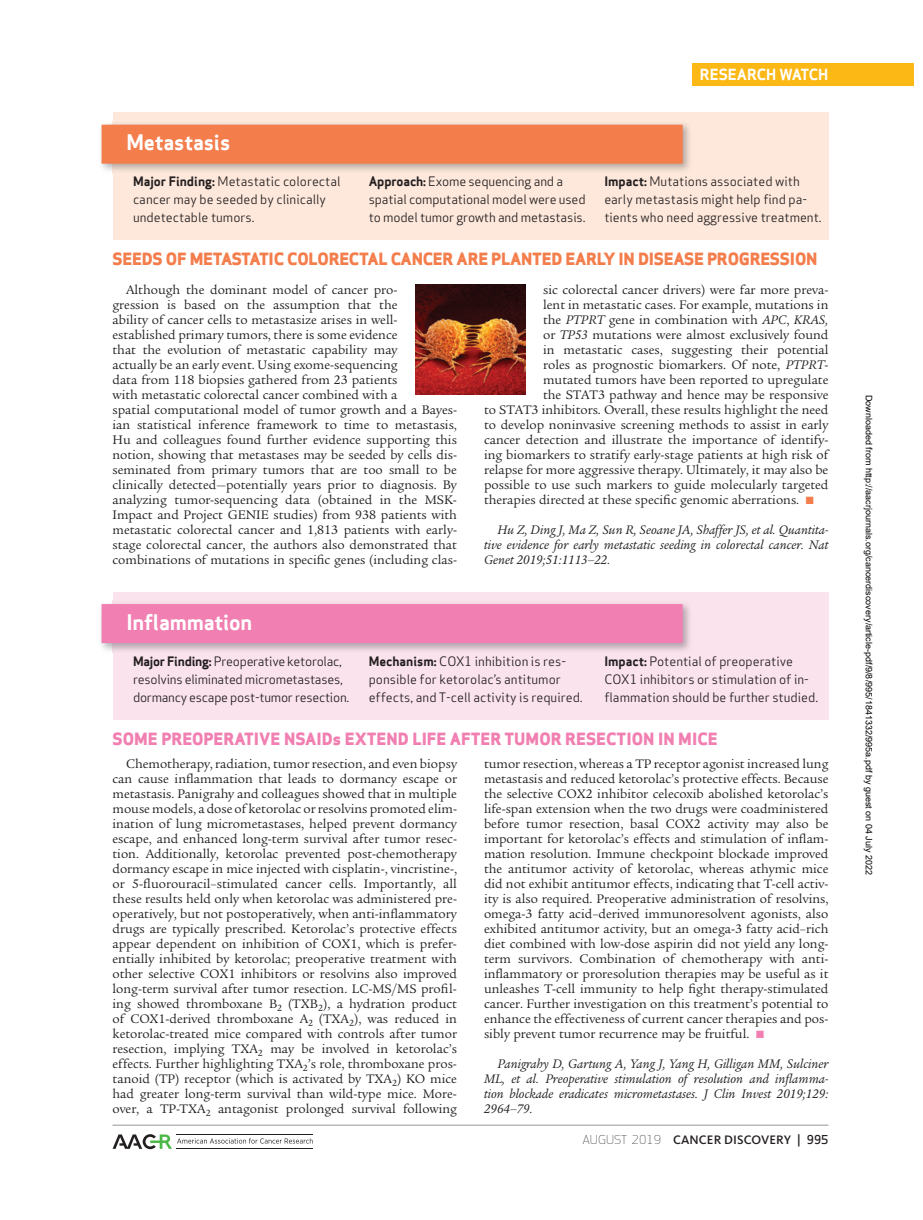
<style>
.page{position:relative;width:923px;height:1220px;background:#fff}
.page>*{position:absolute;margin:0;border:0;box-sizing:border-box;transform-origin:0 0}
.t1{font:700 21px "Apex Sans";letter-spacing:-.01em;color:#fff}
.t2{font:800 16.5px "Apex Sans";letter-spacing:-.015em;color:#f47d4c}
.t3{font:800 16.5px "Apex Sans";color:#f17fb1}
.t4{font:700 15px "Apex Sans";color:#fff}
.t5{font:13.5px/15px "Legacy Serif Std";color:#231f20;text-align:justify}
.t6{font:italic 13.5px/15px "Legacy Serif Std";color:#231f20;text-align:justify}
.t7{font:12.75px/18px "Apex Sans";color:#231f20}
.t8{font:12.75px/18px "Apex Sans";letter-spacing:-.02em;color:#231f20}
.t9{font:500 12.75px "Kievit OT";letter-spacing:.01em;color:#231f20}
.t10{font:9px "Arial";color:#000}
.s1{font-weight:700}
.s2{font-style:italic}
.s3{color:#f47d4c}
.s4{color:#f17fb1}
.s5{font-family:"Apex Sans";font-weight:300;font-size:12px}
.s6{font-family:"Apex Sans";font-size:12px}
</style>
<div class="page">
<div style="left:692px;top:63px;width:221px;height:23px;background:#fcb814"></div>
<hr style="left:112px;top:1124px;width:716px;height:1px;background:#939598">
<svg style="left:113px;top:1134px;width:200px;height:15px"></svg>
<hr style="left:177px;top:1134px;width:136px;height:1px;background:#231f20">
<hr style="left:177px;top:1148px;width:136px;height:1px;background:#231f20">
<div style="left:112px;top:592px;width:716px;height:128px;background:#fbe3ed"></div>
<img style="left:101px;top:604px;width:589px;height:47px">
<div style="left:102px;top:604px;width:580px;height:39px;background:#f17fb1"></div>
<div style="left:112px;top:112px;width:716px;height:128px;background:#fee8db"></div>
<img style="left:101px;top:123px;width:589px;height:48px">
<div style="left:102px;top:125px;width:580px;height:39px;background:#f47d4c"></div>
<img style="left:415px;top:285px;width:110px;height:109px">
<h1 class="t1" style="left:126px;top:129px;width:105px">Metastasis</h1>
<p class="t4" style="left:700px;top:65px;width:130px">RESEARCH WATCH</p>
<p class="t7" style="left:133px;top:171px;width:209px"><span class="s1">Major Finding:</span> Metastatic colorectal cancer may be seeded by clinically undetectable tumors .</p>
<p class="t7" style="left:369px;top:171px;width:218px"><span class="s1">Approach:</span> Exome sequencing and a spatial computational model were used to model tumor growth and metastasis .</p>
<p class="t7" style="left:604px;top:171px;width:219px"><span class="s1">Impact:</span> Mutations associated with early metastasis might help find pa&shy;tients who need aggressive treatment .</p>
<p class="t2" style="left:112px;top:248px;width:706px">SEEDS OF METASTATIC COLORECTAL CANCER ARE PLANTED EARLY IN DISEASE PROGRESSION</p>
<p class="t5" style="left:112px;top:282px;width:346px;text-align:left;text-indent:14px">Although the dominant model of cancer pro-<br>gression is based on the assumption that the<br>ability of cancer cells to metastasize arises in well&shy;established primary tumors, there is some evidence<br>that the evolution of metastatic capability may<br>actually be an early event. Using exome-sequencing<br>data from 118 biopsies gathered from 23 patients<br>with metastatic colorectal cancer combined with a<br>spatial computational model of tumor growth and a Bayes&shy;ian statistical inference framework to time to metastasis, Hu and colleagues found further evidence supporting this notion, showing that metastases may be seeded by cells dis&shy;seminated from primary tumors that are too small to be clinically detected—potentially years prior to diagnosis. By analyzing tumor-sequencing data (obtained in the MSK-Impact and Project GENIE studies) from 938 patients with metastatic colorectal cancer and 1,813 patients with early&shy;stage colorectal cancer, the authors also demonstrated that combinations of mutations in specific genes (including clas-</p>
<p class="t5" style="left:543px;top:282px;width:287px">sic colorectal cancer drivers) were far more preva-</p>
<p class="t5" style="left:543px;top:297px;width:287px">lent in metastatic cases. For example, mutations in</p>
<p class="t5" style="left:543px;top:312px;width:287px">the <span class="s2">PTPRT</span> gene in combination with <span class="s2">APC</span>, <span class="s2">KRAS,</span></p>
<p class="t5" style="left:543px;top:327px;width:287px">or <span class="s2">TP53</span> mutations were almost exclusively found</p>
<p class="t5" style="left:543px;top:342px;width:287px">in metastatic cases, suggesting their potential</p>
<p class="t5" style="left:543px;top:357px;width:287px">roles as prognostic biomarkers. Of note, <span class="s2">PTPRT</span>-</p>
<p class="t5" style="left:543px;top:372px;width:287px">mutated tumors have been reported to upregulate</p>
<p class="t5" style="left:543px;top:387px;width:287px">the STAT3 pathway and hence may be responsive</p>
<p class="t5" style="left:484px;top:402px;width:346px">to STAT3 inhibitors. Overall, these results highlight the need</p>
<p class="t5" style="left:484px;top:417px;width:346px">to develop noninvasive screening methods to assist in early</p>
<p class="t5" style="left:484px;top:432px;width:346px">cancer detection and illustrate the importance of identify-</p>
<p class="t5" style="left:484px;top:447px;width:346px">ing biomarkers to stratify early-stage patients at high risk of</p>
<p class="t5" style="left:484px;top:462px;width:346px">relapse for more aggressive therapy. Ultimately, it may also be</p>
<p class="t5" style="left:484px;top:477px;width:346px">possible to use such markers to guide molecularly targeted</p>
<p class="t5" style="left:484px;top:492px;width:331px">therapies directed at these specific genomic aberrations. <span class="s3">■</span></p>
<p class="t6" style="left:484px;top:522px;width:346px;text-indent:14px">Hu Z, Ding J, Ma Z, Sun R, Seoane JA, Shaffer JS, et al. Quantita&shy;tive evidence for early metastatic seeding in colorectal cancer. Nat Genet 2019;51:1113–22.</p>
<h1 class="t1" style="left:126px;top:608px;width:127px">Inflammation</h1>
<p class="t8" style="left:133px;top:651px;width:218px"><span class="s1">Major Finding:</span> Preoperative ketorolac, resolvins eliminated micrometastases, dormancy escape post-tumor resection .</p>
<p class="t7" style="left:369px;top:651px;width:215px"><span class="s1">Mechanism:</span> COX1 inhibition is res&shy;ponsible for ketorolac’s antitumor effects, and T-cell activity is required .</p>
<p class="t7" style="left:604px;top:651px;width:215px"><span class="s1">Impact:</span> Potential of preoperative<br>COX1 inhibitors or stimulation of in&shy;flammation should be further studied .</p>
<p class="t3" style="left:112px;top:728px;width:606px">SOME PREOPERATIVE NSAIDs EXTEND LIFE AFTER TUMOR RESECTION IN MICE</p>
<p class="t5" style="left:112px;top:756px;width:346px;text-indent:14px">Chemotherapy, radiation, tumor resection, and even biopsy can cause inflammation that leads to dormancy escape or metastasis. Panigrahy and colleagues showed that in multiple mouse models, a dose of ketorolac or resolvins promoted elim&shy;ination of lung micrometastases, helped prevent dormancy escape, and enhanced long-term survival after tumor resec&shy;tion. Additionally, ketorolac prevented post-chemotherapy dormancy escape in mice injected with cisplatin-, vincristine-, or 5-fluorouracil–stimulated cancer cells. Importantly, all these results held only when ketorolac was administered pre&shy;operatively, but not postoperatively, when anti-inflammatory drugs are typically prescribed. Ketorolac’s protective effects appear dependent on inhibition of COX1, which is prefer&shy;entially inhibited by ketorolac; preoperative treatment with other selective COX1 inhibitors or resolvins also improved long-term survival after tumor resection. LC-MS/MS profil&shy;ing showed thromboxane B<sub>2</sub> (TXB<sub>2</sub>), a hydration product of COX1-derived thromboxane A<sub>2</sub> (TXA<sub>2</sub>), was reduced in ketorolac-treated mice compared with controls after tumor resection, implying TXA<sub>2</sub> may be involved in ketorolac’s effects. Further highlighting TXA<sub>2</sub>’s role, thromboxane pros&shy;tanoid (TP) receptor (which is activated by TXA<sub>2</sub>) KO mice had greater long-term survival than wild-type mice. More&shy;over, a TP-TXA<sub>2</sub> antagonist prolonged survival following</p>
<p class="t5" style="left:484px;top:756px;width:346px">tumor resection, whereas a TP receptor agonist increased lung metastasis and reduced ketorolac’s protective effects. Because the selective COX2 inhibitor celecoxib abolished ketorolac’s life-span extension when the two drugs were coadministered before tumor resection, basal COX2 activity may also be important for ketorolac’s effects and stimulation of inflam&shy;mation resolution. Immune checkpoint blockade improved the antitumor activity of ketorolac, whereas athymic mice did not exhibit antitumor effects, indicating that T-cell activ&shy;ity is also required. Preoperative administration of resolvins, omega-3 fatty acid–derived immunoresolvent agonists, also exhibited antitumor activity, but an omega-3 fatty acid–rich diet combined with low-dose aspirin did not yield any long&shy;term survivors. Combination of chemotherapy with anti&shy;inflammatory or proresolution therapies may be useful as it unleashes T-cell immunity to help fight therapy-stimulated cancer. Further investigation on this treatment’s potential to enhance the effectiveness of current cancer therapies and pos&shy;sibly prevent tumor recurrence may be fruitful. <span class="s4">■</span></p>
<p class="t6" style="left:484px;top:1056px;width:346px;text-indent:14px">Panigrahy D, Gartung A, Yang J, Yang H, Gilligan MM, Sulciner ML, et al. Preoperative stimulation of resolution and inflamma&shy;tion blockade eradicates micrometastases. J Clin Invest 2019;129:<br>2964–79.</p>
<p class="t9" style="left:582px;top:1132px;width:247px"><span class="s5">AUGUST 2019</span> CANCER DISCOVERY <span class="s6">| 995</span></p>
<p class="t10" style="left:872px;top:395px;width:481px;rotate:90deg">Downloaded from http://aacrjournals.org/cancerdiscovery/article-pdf/9/8/995/1841332/995a.pdf by guest on 04 July 2022</p>
</div>
